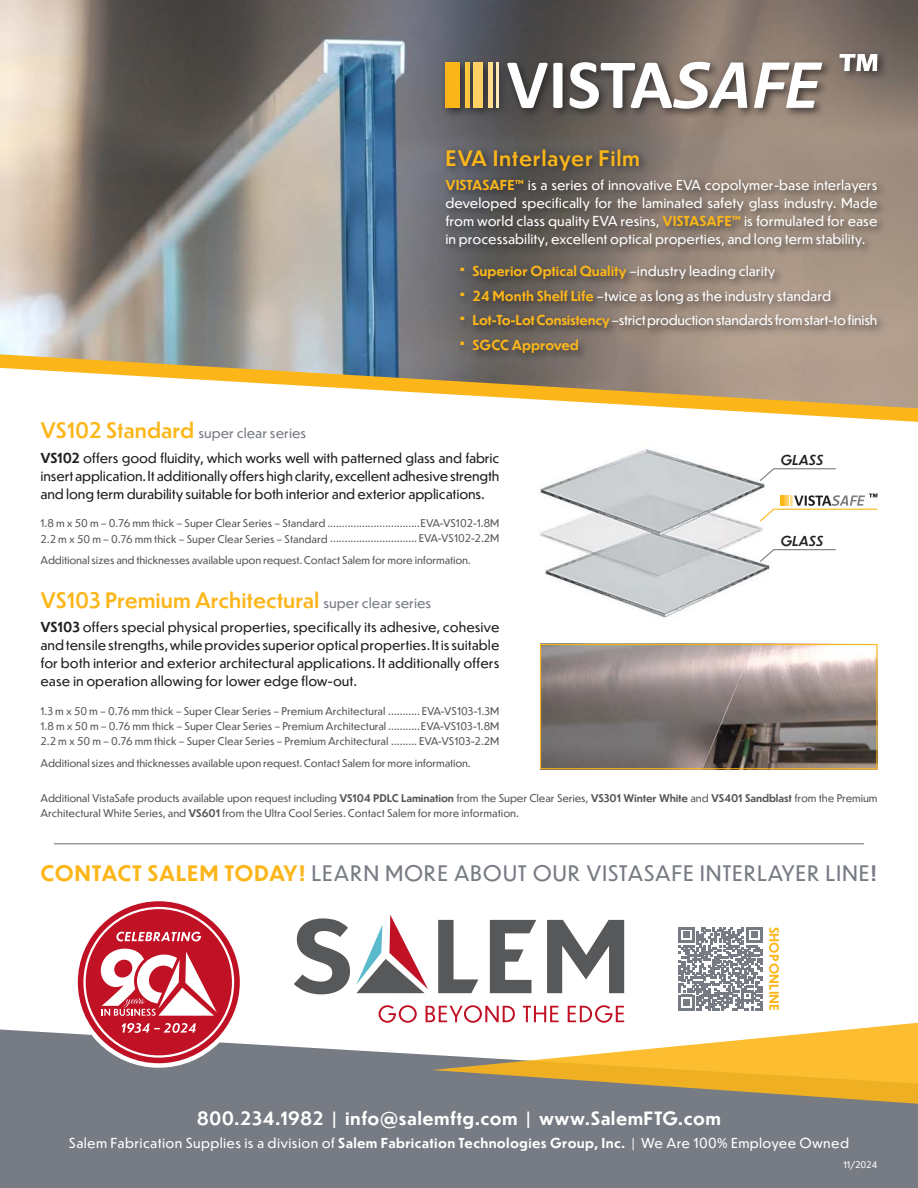
<style>
.page{position:relative;width:918px;height:1188px;background:#fff}
.page>*{position:absolute;margin:0;border:0;box-sizing:border-box;transform-origin:0 0}
.t1{font:21px "Dunbar Text";letter-spacing:.03em;color:#777b83}
.t2{font:500 21px "Dunbar Text";color:#fcb619}
.t3{font:500 21px "Dunbar Text";letter-spacing:.03em;color:#fcb619}
.t4{font:700 18px "Dunbar Text";letter-spacing:.025em;color:#fff}
.t5{font:13.5px/18px "Dunbar Text";letter-spacing:-.01em;color:#231f20;text-align:justify}
.t6{font:13.5px/18px "Dunbar Text";color:#fff;text-align:justify}
.t7{font:13.5px "Dunbar Text";letter-spacing:.025em;color:#fff}
.t8{font:13.5px "Dunbar Text";letter-spacing:-.02em;color:#fff}
.t9{font:13.5px "Dunbar Text";color:#777b83}
.t10{font:700 13.5px "Dunbar Text";color:#fcb619}
.t11{font:italic 500 13.5px "Dunbar Text";color:#231f20}
.t12{font:700 12.45px "Dunbar Text";color:#fcb619}
.t13{font:10.5px/15px "Dunbar Text";letter-spacing:-.01em;color:#57585a}
.t14{font:9px "Dunbar Text";letter-spacing:-.01em;color:#fff}
.s1{font-weight:700;color:#fcb619}
.s2{font-weight:700;font-size:21px;color:#fcb619}
.s3{font-size:21px}
.s4{font-weight:500;font-size:21px;color:#fcb619}
.s5{font-weight:700}
.s6{font-weight:400;font-size:13.5px;color:#777b83}
.s7{font-weight:500}
</style>
<div class="page">
<svg style="left:683px;top:408px;width:235px;height:14px"></svg>
<img style="left:0;top:0;width:918px;height:408px">
<div style="left:0;top:1030px;width:918px;height:158px;background:#777b83"></div>
<hr style="left:54px;top:843px;width:810px;height:1px;background:#777b83">
<svg style="left:294px;top:918px;width:56px;height:76px"></svg>
<svg style="left:356px;top:915px;width:562px;height:189px"></svg>
<svg style="left:76px;top:899px;width:166px;height:167px;fill:#c01125"></svg>
<div style="left:73px;top:897px;width:171px;height:171px;border:4px solid #fff;border-radius:50%"></div>
<div style="left:85px;top:908px;width:148px;height:149px;background:#c01125;border-radius:50%"></div>
<svg style="left:101px;top:949px;width:116px;height:67px"></svg>
<svg style="left:116px;top:932px;width:85px;height:9px"></svg>
<svg style="left:122px;top:1023px;width:74px;height:10px"></svg>
<img style="left:542px;top:646px;width:334px;height:121px">
<div style="left:540px;top:644px;width:338px;height:125px;border:1px solid #fcb619"></div>
<div style="left:441px;top:50px;width:447px;height:70px;background:#231f20;opacity:.75"></div>
<div style="left:446px;top:62px;width:14px;height:46px;background:#fcb619"></div>
<div style="left:473px;top:62px;width:10px;height:46px;background:#fed066"></div>
<div style="left:465px;top:62px;width:5px;height:46px;background:#fec53d"></div>
<div style="left:488px;top:62px;width:5px;height:46px;background:#ffdd8d"></div>
<hr style="left:497px;top:62px;width:2px;height:46px;background:#feeab9">
<svg style="left:507px;top:63px;width:56px;height:45px"></svg>
<svg style="left:570px;top:62px;width:177px;height:47px"></svg>
<svg style="left:754px;top:63px;width:68px;height:45px"></svg>
<svg style="left:839px;top:54px;width:38px;height:17px"></svg>
<div style="left:442px;top:145px;width:445px;height:218px;background:#231f20;opacity:.75"></div>
<img style="left:539px;top:449px;width:231px;height:169px">
<svg style="left:759px;top:468px;width:77px;height:14px"></svg>
<svg style="left:759px;top:494px;width:119px;height:29px"></svg>
<svg style="left:759px;top:549px;width:77px;height:14px"></svg>
<p class="t3" style="left:446px;top:142px;width:196px">EVA Interlayer Film</p>
<p class="t6" style="left:446px;top:176px;width:434px"><span class="s1">VISTASAFE™</span> is a series of innovative EVA copolymer-base interlayers developed specifically for the laminated safety glass industry. Made from world class quality EVA resins, <span class="s1">VISTASAFE™</span> is formulated for ease in processability, excellent optical properties, and long term stability.</p>
<p class="t6" style="left:459px;top:261px;width:318px"><span class="s2">•</span> <span class="s1">Superior Optical Quality</span> –industry leading clarity</p>
<p class="t6" style="left:459px;top:286px;width:374px"><span class="s2">•</span> <span class="s1">24 Month Shelf Life</span> –twice as long as the industry standard</p>
<p class="t8" style="left:459px;top:311px;width:420px"><span class="s2">•</span> <span class="s1">Lot-To-Lot Consistency</span> –strict production standards from start-to finish</p>
<p class="t10" style="left:459px;top:335px;width:121px"><span class="s3">•</span> SGCC Approved</p>
<p class="t9" style="left:40px;top:423px;width:267px"><span class="s4">VS102 Standard</span> super clear series</p>
<p class="t5" style="left:40px;top:448px;width:461px"><span class="s5">VS102</span> offers good fluidity, which works well with patterned glass and fabric insert application. It additionally offers high clarity, excellent adhesive strength and long term durability suitable for both interior and exterior applications.</p>
<p class="t13" style="left:40px;top:516px;width:461px">1.8 m x 50 m – 0.76 mm thick – Super Clear Series – Standard ................................EVA-VS102-1.8M</p>
<p class="t13" style="left:41px;top:531px;width:460px">2.2 m x 50 m – 0.76 mm thick – Super Clear Series – Standard .............................. EVA-VS102-2.2M</p>
<p class="t13" style="left:41px;top:552px;width:432px">Additional sizes and thicknesses available upon request. Contact Salem for more information.</p>
<p class="t2" style="left:40px;top:585px;width:392px">VS103 Premium Architectural <span class="s6">super clear series</span></p>
<p class="t5" style="left:41px;top:618px;width:461px"><span class="s5">VS103</span> offers special physical properties, specifically its adhesive, cohesive and tensile strengths, while provides superior optical properties. It is suitable for both interior and exterior architectural applications. It additionally offers ease in operation allowing for lower edge flow-out.</p>
<p class="t13" style="left:40px;top:703px;width:461px">1.3 m x 50 m – 0.76 mm thick – Super Clear Series – Premium Architectural ........... EVA-VS103-1.3M</p>
<p class="t13" style="left:41px;top:718px;width:460px">1.8 m x 50 m – 0.76 mm thick – Super Clear Series – Premium Architectural ...........EVA-VS103-1.8M</p>
<p class="t13" style="left:41px;top:733px;width:460px">2.2 m x 50 m – 0.76 mm thick – Super Clear Series – Premium Architectural ......... EVA-VS103-2.2M</p>
<p class="t13" style="left:41px;top:755px;width:432px">Additional sizes and thicknesses available upon request. Contact Salem for more information.</p>
<p class="t11" style="left:780px;top:451px;width:44px">GLASS</p>
<p class="t11" style="left:780px;top:531px;width:44px">GLASS</p>
<p class="t13" style="left:40px;top:790px;width:839px">Additional VistaSafe products available upon request including <span class="s5">VS104 PDLC Lamination</span> from the Super Clear Series, <span class="s5">VS301 Winter White</span> and <span class="s5">VS401 Sandblast</span> from the Premium<br>Architectural White Series, and <span class="s5">VS601</span> from the Ultra Cool Series. Contact Salem for more information.</p>
<p class="t1" style="left:40px;top:858px;width:838px"><span class="s1">CONTACT SALEM TODAY!</span> LEARN MORE ABOUT OUR VISTASAFE INTERLAYER LINE<span class="s7">!</span></p>
<p class="t12" style="left:783px;top:927px;width:86px;rotate:90deg">SHOP ONLINE</p>
<p class="t4" style="left:197px;top:1105px;width:525px">800.234.1982 | info@salemftg.com | www.SalemFTG.com</p>
<p class="t7" style="left:69px;top:1133px;width:782px">Salem Fabrication Supplies is a division of <span class="s5">Salem Fabrication Technologies Group, Inc.</span> | We Are 100% Employee Owned</p>
<p class="t14" style="left:843px;top:1158px;width:36px">11/2024</p>
</div>
